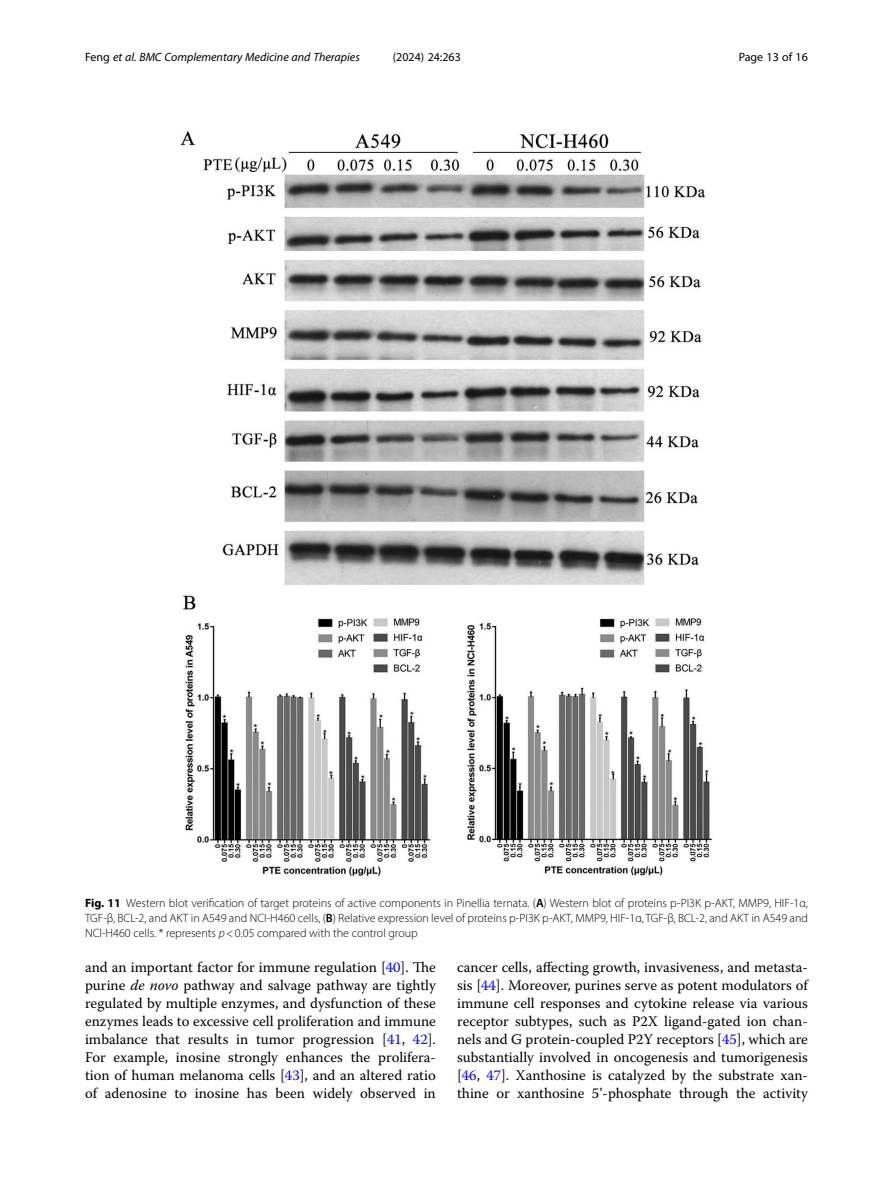
<style>
.page{position:relative;width:893px;height:1191px;background:#fff}
.page>*{position:absolute;margin:0;border:0;box-sizing:border-box;transform-origin:0 0}
.Body_Text_Indent{font:14.7px/18px "Warnock Pro";color:#000;text-align:justify}
.Figure_Caption{font:300 12px/15px "Myriad Pro";color:#000;text-align:justify}
.t1{font:italic 12px "Myriad Pro";color:#000}
.t2{font:12px "Myriad Pro";color:#000}
.s1{font-style:normal}
.s2{font-weight:700}
.s3{font-weight:600}
.s4{font-style:italic}
.s5{color:#00f}
</style>
<div class="page">
<img style="left:180px;top:131px;width:532px;height:745px">
<p class="t1" style="left:85px;top:50px;width:276px"><span class="s1">Feng</span> et al. BMC Complementary Medicine and Therapies</p>
<p class="t2" style="left:393px;top:50px;width:70px">(2024) 24:263</p>
<p class="t2" style="left:739px;top:50px;width:71px">Page 13 of 16</p>
<p class="Figure_Caption" style="left:85px;top:895px;width:724px"><span class="s2">Fig. 11</span> Western blot verification of target proteins of active components in Pinellia ternata. (<span class="s3">A</span>) Western blot of proteins p-PI3K p-AKT, MMP9, HIF-1α, TGF-β, BCL-2, and AKT in A549 and NCI-H460 cells, (<span class="s3">B</span>) Relative expression level of proteins p-PI3K p-AKT, MMP9, HIF-1α, TGF-β, BCL-2, and AKT in A549 and NCI-H460 cells. * represents <span class="s4">p</span>&lt;0.05 compared with the control group</p>
<p class="Body_Text_Indent" style="left:85px;top:958px;width:352px">and an important factor for immune regulation [<span class="s5">40</span>]. The purine <span class="s4">de novo</span> pathway and salvage pathway are tightly regulated by multiple enzymes, and dysfunction of these enzymes leads to excessive cell proliferation and immune imbalance that results in tumor progression [<span class="s5">41</span>, <span class="s5">42</span>].<br>For example, inosine strongly enhances the prolifera&shy;tion of human melanoma cells [<span class="s5">43</span>], and an altered ratio of adenosine to inosine has been widely observed in</p>
<p class="Body_Text_Indent" style="left:457px;top:958px;width:352px">cancer cells, affecting growth, invasiveness, and metasta&shy;sis [<span class="s5">44</span>]. Moreover, purines serve as potent modulators of immune cell responses and cytokine release via various receptor subtypes, such as P2X ligand-gated ion chan&shy;nels and G protein-coupled P2Y receptors [<span class="s5">45</span>], which are substantially involved in oncogenesis and tumorigenesis [<span class="s5">46</span>, <span class="s5">47</span>]. Xanthosine is catalyzed by the substrate xan&shy;thine or xanthosine 5’-phosphate through the activity</p>
</div>
